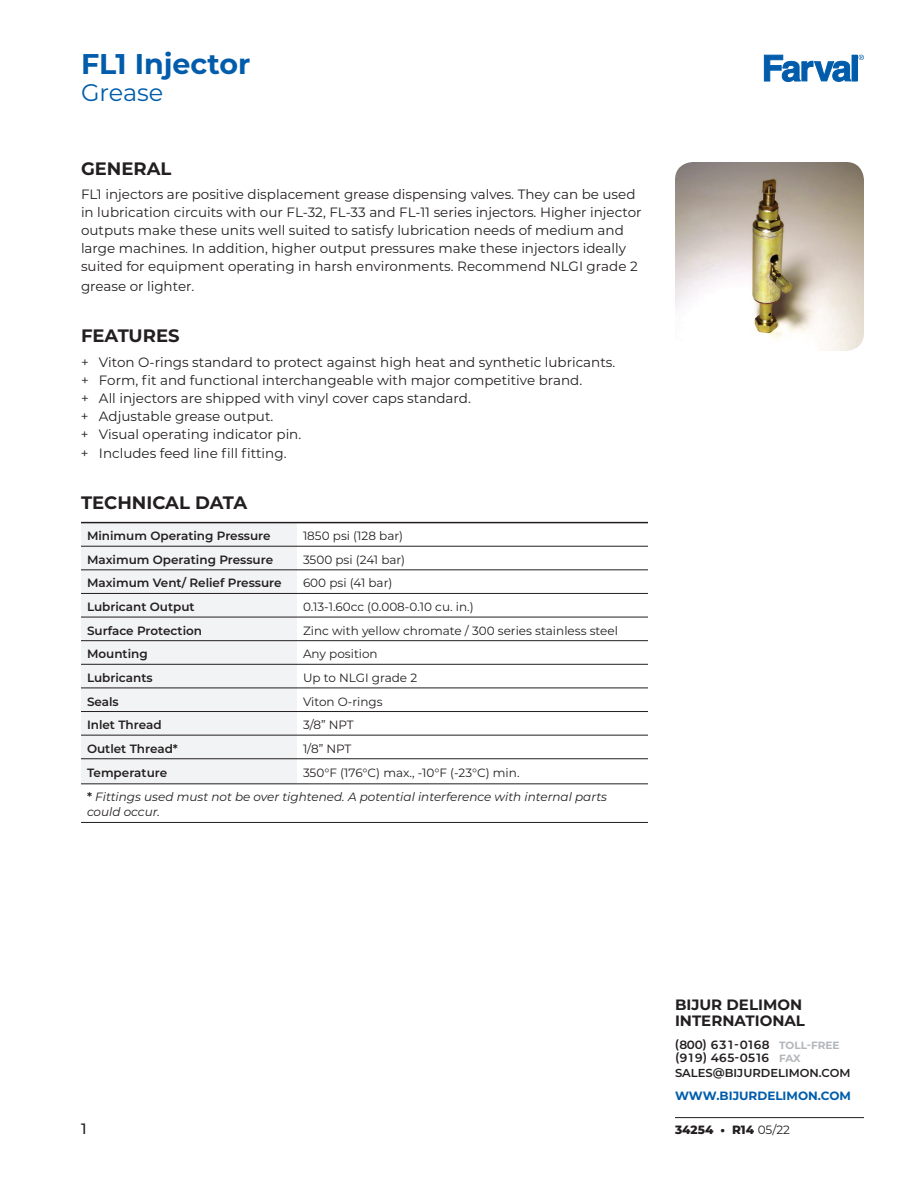
<style>
.page{position:relative;width:918px;height:1188px;background:#fff}
.page>*{position:absolute;margin:0;border:0;box-sizing:border-box;transform-origin:0 0}
.t1{font:700 28.5px "Montserrat";color:#015dab}
.t2{font:24px "Montserrat";color:#015dab}
.t3{font:700 18px "Montserrat";color:#231f20}
.t4{font:700 15px/15.8px "Montserrat";color:#231f20}
.t5{font:500 15px "Montserrat";color:#231f20}
.t6{font:13.5px/18px "Montserrat";color:#231f20}
.t7{font:12px "Montserrat";color:#231f20}
.t8{font:600 12px "Montserrat";color:#231f20}
.t9{font:italic 12px/24.3px "Montserrat";color:#231f20}
.t10{font:600 12px/13.5px "Montserrat";letter-spacing:.05em;color:#231f20}
.t11{font:700 12px "Montserrat";color:#015dab}
.t12{font:800 12px "Montserrat";color:#231f20}
.t13{font:600 11.55px "Montserrat";color:#231f20}
.s1{font-style:normal}
.s2{font-weight:600;font-style:normal}
.s3{font-weight:700;font-size:10.5px;color:#b2b7bb}
.s4{font-weight:400}
</style>
<div class="page">
<svg style="left:763px;top:54px;width:89px;height:28px"></svg>
<div style="left:852px;top:55px;width:5px;height:26px;background:#015dab"></div>
<div style="left:852px;top:55px;width:6px;height:27px;border:1px solid #015dab"></div>
<svg style="left:859px;top:55px;width:5px;height:5px"></svg>
<hr style="left:675px;top:1117px;width:189px;height:1px;background:#231f20">
<div style="left:81px;top:523px;width:216px;height:261px;background:#f2f3f4"></div>
<hr style="left:81px;top:546px;width:216px;height:1px;background:#231f20">
<hr style="left:297px;top:546px;width:351px;height:1px;background:#231f20">
<hr style="left:81px;top:570px;width:216px;height:1px;background:#231f20">
<hr style="left:297px;top:570px;width:351px;height:1px;background:#231f20">
<hr style="left:81px;top:593px;width:216px;height:1px;background:#231f20">
<hr style="left:297px;top:593px;width:351px;height:1px;background:#231f20">
<hr style="left:81px;top:617px;width:216px;height:1px;background:#231f20">
<hr style="left:297px;top:617px;width:351px;height:1px;background:#231f20">
<hr style="left:81px;top:640px;width:216px;height:1px;background:#231f20">
<hr style="left:297px;top:640px;width:351px;height:1px;background:#231f20">
<hr style="left:81px;top:664px;width:216px;height:1px;background:#231f20">
<hr style="left:297px;top:664px;width:351px;height:1px;background:#231f20">
<hr style="left:81px;top:688px;width:216px;height:1px;background:#231f20">
<hr style="left:297px;top:688px;width:351px;height:1px;background:#231f20">
<hr style="left:81px;top:711px;width:216px;height:1px;background:#231f20">
<hr style="left:297px;top:711px;width:351px;height:1px;background:#231f20">
<hr style="left:81px;top:735px;width:216px;height:1px;background:#231f20">
<hr style="left:297px;top:735px;width:351px;height:1px;background:#231f20">
<hr style="left:81px;top:759px;width:216px;height:1px;background:#231f20">
<hr style="left:297px;top:759px;width:351px;height:1px;background:#231f20">
<hr style="left:81px;top:784px;width:216px;height:1px;background:#231f20">
<hr style="left:297px;top:784px;width:351px;height:1px;background:#231f20">
<hr style="left:81px;top:822px;width:216px;height:1px;background:#231f20">
<hr style="left:297px;top:822px;width:351px;height:1px;background:#231f20">
<hr style="left:81px;top:522px;width:216px;height:1px;background:#231f20">
<hr style="left:297px;top:522px;width:351px;height:1px;background:#231f20">
<img style="left:675px;top:162px;width:189px;height:189px">
<h1 class="t1" style="left:81px;top:43px;width:171px">FL1 INJECTOR</h1>
<h2 class="t2" style="left:81px;top:76px;width:84px">Grease</h2>
<h3 class="t3" style="left:81px;top:155px;width:90px">GENERAL</h3>
<p class="t6" style="left:81px;top:185px;width:562px">FL1 injectors are positive displacement grease dispensing valves. They can be used in lubrication circuits with our FL-32, FL-33 and FL-11 series injectors. Higher injector outputs make these units well suited to satisfy lubrication needs of medium and large machines. In addition, higher output pressures make these injectors ideally suited for equipment operating in harsh environments. Recommend NLGI grade 2</p>
<p class="t6" style="left:81px;top:277px;width:115px">grease or lighter.</p>
<h3 class="t3" style="left:81px;top:322px;width:100px">FEATURES</h3>
<p class="t6" style="left:81px;top:352px;width:536px">+ Viton O-rings standard to protect against high heat and synthetic lubricants. + Form, fit and functional interchangeable with major competitive brand.<br>+ All injectors are shipped with vinyl cover caps standard.<br>+ Adjustable grease output.<br>+ Visual operating indicator pin.</p>
<p class="t6" style="left:81px;top:444px;width:207px">+ Includes feed line fill fitting.</p>
<h3 class="t3" style="left:81px;top:490px;width:168px">TECHNI CAL DATA</h3>
<p class="t8" style="left:87px;top:527px;width:185px">Minimum Operating Pressure</p>
<p class="t7" style="left:303px;top:528px;width:102px">1850 psi (128 bar)</p>
<p class="t8" style="left:87px;top:551px;width:188px">Maximum Operating Pressure</p>
<p class="t7" style="left:303px;top:551px;width:104px">3500 psi (241 bar)</p>
<p class="t8" style="left:87px;top:575px;width:196px">Maximum Vent/ Relief Pressure</p>
<p class="t7" style="left:303px;top:575px;width:91px">600 psi (41 bar)</p>
<p class="t8" style="left:87px;top:598px;width:109px">Lubricant Output</p>
<p class="t7" style="left:303px;top:599px;width:172px">0.13-1.60cc (0.008-0.10 cu. in.)</p>
<p class="t8" style="left:87px;top:622px;width:117px">Surface Protection</p>
<p class="t7" style="left:303px;top:622px;width:316px">Zinc with yellow chromate / 300 series stainless steel</p>
<p class="t8" style="left:87px;top:646px;width:62px">Mounting</p>
<p class="t7" style="left:303px;top:646px;width:76px">Any position</p>
<p class="t8" style="left:87px;top:669px;width:67px">Lubricants</p>
<p class="t7" style="left:303px;top:669px;width:116px">Up to NLGI grade 2</p>
<p class="t8" style="left:87px;top:693px;width:33px">Seals</p>
<p class="t7" style="left:303px;top:693px;width:81px">Viton O-rings</p>
<p class="t8" style="left:87px;top:716px;width:76px">Inlet Thread</p>
<p class="t7" style="left:303px;top:717px;width:52px">3/8” NPT</p>
<p class="t8" style="left:87px;top:740px;width:92px">Outlet Thread*</p>
<p class="t7" style="left:303px;top:740px;width:50px">1/8” NPT</p>
<p class="t8" style="left:87px;top:764px;width:82px">Temperature</p>
<p class="t9" style="left:87px;top:760px;width:522px;text-indent:216px"><span class="s1">350°F (176°C) max., -10°F (-23°C) min.<br></span><span class="s2">*</span> Fittings used must not be over tightened. A potential interference with internal parts</p>
<p class="t9" style="left:87px;top:800px;width:74px">could occur.</p>
<p class="t5" style="left:81px;top:1118px;width:7px">1</p>
<p class="t4" style="left:675px;top:996px;width:132px">BIJUR DELIMON<br>INTERNATIONAL</p>
<p class="t10" style="left:675px;top:1037px;width:166px">(800) 63 1-0168 <span class="s3">TOLL-FREE </span>(91 9) 465-0516 <span class="s3">FAX</span></p>
<p class="t13" style="left:675px;top:1065px;width:177px">sales@bijurdelimon.com</p>
<p class="t11" style="left:675px;top:1087px;width:54px">WWW.BIJURDELIMON</p>
<p class="t11" style="left:818px;top:1087px;width:35px">.COM</p>
<p class="t12" style="left:675px;top:1121px;width:117px">34254 • R14 <span class="s4">05/22</span></p>
</div>
